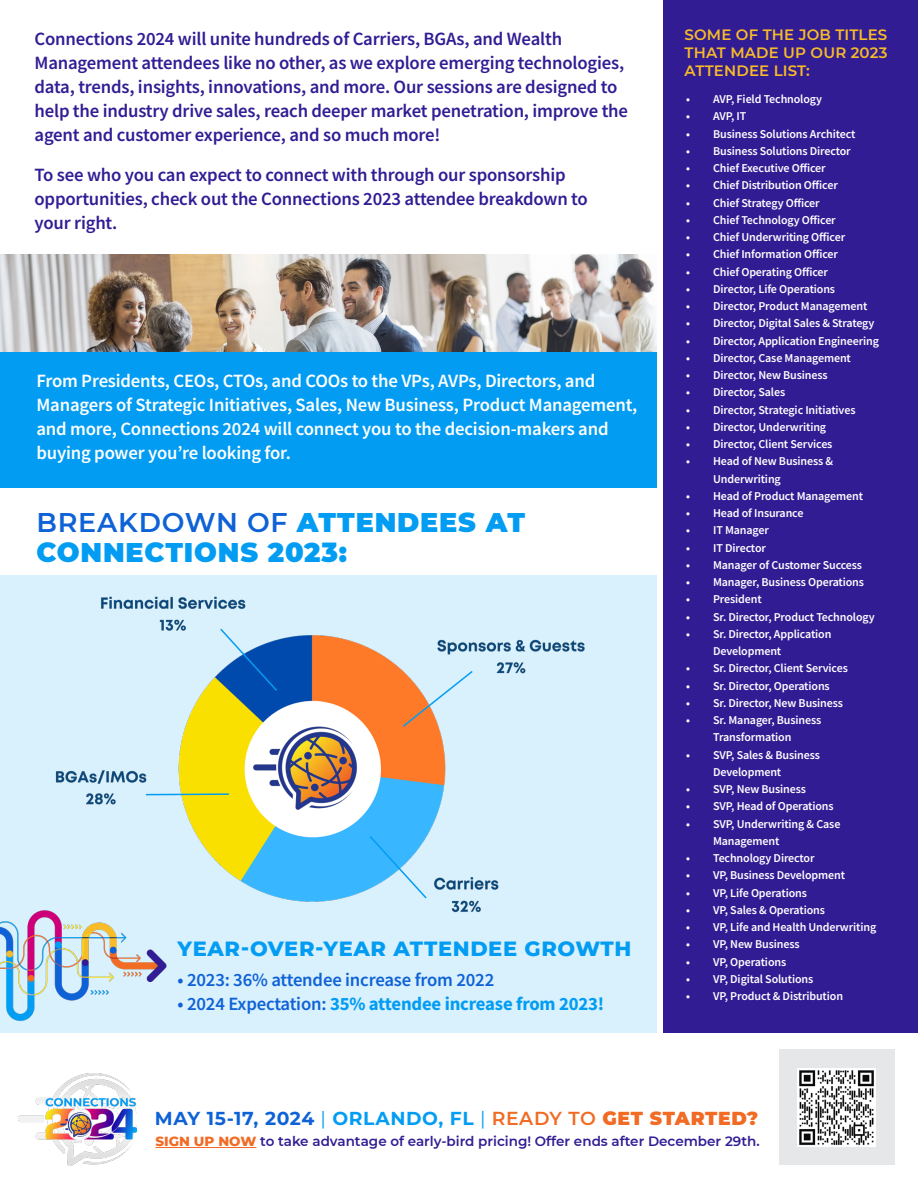
<style>
.page{position:relative;width:918px;height:1188px;background:#fff}
.page>*{position:absolute;margin:0;border:0;box-sizing:border-box;transform-origin:0 0}
.t1{font:900 27px/30px "Montserrat";letter-spacing:.03em;color:#029df3}
.t2{font:800 21px "Montserrat";letter-spacing:.03em;color:#029df3}
.t3{font:600 18.75px/24px "Source Sans Pro";letter-spacing:-.01em;color:#321c94}
.t4{font:600 18.75px/24px "Source Sans Pro";letter-spacing:-.01em;color:#fff}
.t5{font:700 18.75px "Source Sans Pro";letter-spacing:-.01em;color:#029df3}
.t6{font:700 18.75px "Montserrat";letter-spacing:.035em;color:#0e62d6}
.t7{font:600 18.75px "Source Sans Pro";letter-spacing:-.01em;color:#0e62d6}
.t8{font:600 15px/18px "Montserrat";letter-spacing:.01em;color:#f7bb28;text-align:justify}
.t9{font:600 13.5px "Montserrat";color:#321c94}
.t10{font:600 12px/17.2px "Source Sans Pro";letter-spacing:-.01em;color:#fff}
.s1{font-weight:600;color:#0e62d6}
.s2{font-weight:400;color:#029df3}
.s3{color:#029df3}
.s4{font-weight:600;color:#f16b24}
.s5{font-weight:900;color:#f16b24}
.s6{font-weight:800;color:#f16b24}
</style>
<div class="page">
<div style="left:0;top:575px;width:657px;height:457px;background:#d9f0fd"></div>
<img style="left:55px;top:596px;width:530px;height:306px">
<img style="left:19px;top:1073px;width:117px;height:93px">
<div style="left:779px;top:1049px;width:116px;height:116px;background:#e6e7e9"></div>
<img style="left:797px;top:1068px;width:79px;height:79px">
<div style="left:0;top:351px;width:657px;height:137px;background:#029df3"></div>
<div style="left:664px;top:0;width:254px;height:1032px;background:#321c94"></div>
<img style="left:0;top:254px;width:657px;height:97px">
<img style="left:0;top:884px;width:190px;height:149px">
<svg style="left:219px;top:627px;width:60px;height:66px"></svg>
<svg style="left:401px;top:669px;width:73px;height:59px"></svg>
<svg style="left:144px;top:793px;width:86px;height:3px"></svg>
<img style="left:240px;top:709px;width:131px;height:127px">
<div style="left:343px;top:900px;width:167px;height:31px;background:#d9f0fd"></div>
<svg style="left:368px;top:835px;width:60px;height:65px"></svg>
<img style="left:433px;top:874px;width:78px;height:39px">
<hr style="left:155px;top:1147px;width:101px;height:1px;background:#f16b24">
<p class="t3" style="left:35px;top:26px;width:595px">Connections 2024 will unite hundreds of Carriers, BGAs, and Wealth Management attendees like no other, as we explore emerging technologies, data, trends, insights, innovations, and more. Our sessions are designed to help the industry drive sales, reach deeper market penetration, improve the agent and customer experience, and so much more!</p>
<p class="t3" style="left:35px;top:163px;width:555px">To see who you can expect to connect with through our sponsorship opportunities, check out the Connections 2023 attendee breakdown to your right.</p>
<p class="t4" style="left:36px;top:368px;width:603px">From Presidents, CEOs, CTOs, and COOs to the VPs, AVPs, Directors, and Managers of Strategic Initiatives, Sales, New Business, Product Management, and more, Connections 2024 will connect you to the decision-makers and buying power you’re looking for.</p>
<p class="t1" style="left:36px;top:505px;width:490px"><span class="s1">BREAKDOWN OF</span> ATTENDEES AT<br>CONNECTIONS 2023:</p>
<p class="t2" style="left:178px;top:933px;width:455px">YEAR-OVER-YEAR ATTENDEE GROWTH</p>
<p class="t7" style="left:178px;top:967px;width:318px">• 2023: 36% attendee increase from 2022</p>
<p class="t5" style="left:178px;top:991px;width:428px"><span class="s1">• 2024 Expectation:</span> 35% attendee increase from 2023!</p>
<p class="t8" style="left:685px;top:25px;width:204px">SOME OF THE JOB TITLES THAT MADE UP OUR 2023<br>ATTENDEE LIST:</p>
<p class="t10" style="left:686px;top:90px;width:137px">• AVP, Field Technology</p>
<p class="t10" style="left:686px;top:108px;width:62px">• AVP, IT</p>
<p class="t10" style="left:686px;top:125px;width:171px">• Business Solutions Architect</p>
<p class="t10" style="left:686px;top:142px;width:166px">• Business Solutions Director</p>
<p class="t10" style="left:686px;top:159px;width:141px">• Chief Executive Officer</p>
<p class="t10" style="left:686px;top:177px;width:153px">• Chief Distribution Officer</p>
<p class="t10" style="left:686px;top:194px;width:135px">• Chief Strategy Officer</p>
<p class="t10" style="left:686px;top:211px;width:151px">• Chief Technology Officer</p>
<p class="t10" style="left:686px;top:228px;width:161px">• Chief Underwriting Officer</p>
<p class="t10" style="left:686px;top:246px;width:153px">• Chief Information Officer</p>
<p class="t10" style="left:686px;top:263px;width:143px">• Chief Operating Officer</p>
<p class="t10" style="left:686px;top:280px;width:151px">• Director, Life Operations</p>
<p class="t10" style="left:686px;top:297px;width:183px">• Director, Product Management</p>
<p class="t10" style="left:686px;top:315px;width:190px">• Director, Digital Sales &amp; Strategy</p>
<p class="t10" style="left:686px;top:332px;width:194px">• Director, Application Engineering</p>
<p class="t10" style="left:686px;top:349px;width:166px">• Director, Case Management</p>
<p class="t10" style="left:686px;top:366px;width:143px">• Director, New Business</p>
<p class="t10" style="left:686px;top:384px;width:101px">• Director, Sales</p>
<p class="t10" style="left:686px;top:401px;width:171px">• Director, Strategic Initiatives</p>
<p class="t10" style="left:686px;top:418px;width:142px">• Director, Underwriting</p>
<p class="t10" style="left:686px;top:435px;width:148px">• Director, Client Services</p>
<p class="t10" style="left:713px;top:453px;width:122px;text-indent:-27px">• Head of New Business &amp;<br>Underwriting</p>
<p class="t10" style="left:686px;top:487px;width:178px">• Head of Product Management</p>
<p class="t10" style="left:686px;top:504px;width:119px">• Head of Insurance</p>
<p class="t10" style="left:686px;top:522px;width:84px">• IT Manager</p>
<p class="t10" style="left:686px;top:539px;width:81px">• IT Director</p>
<p class="t10" style="left:686px;top:556px;width:178px">• Manager of Customer Success</p>
<p class="t10" style="left:686px;top:573px;width:179px">• Manager, Business Operations</p>
<p class="t10" style="left:686px;top:591px;width:77px">• President</p>
<p class="t10" style="left:686px;top:608px;width:190px">• Sr. Director, Product Technology</p>
<p class="t10" style="left:713px;top:625px;width:120px;text-indent:-27px">• Sr. Director, Application<br>Development</p>
<p class="t10" style="left:686px;top:660px;width:163px">• Sr. Director, Client Services</p>
<p class="t10" style="left:686px;top:677px;width:145px">• Sr. Director, Operations</p>
<p class="t10" style="left:686px;top:694px;width:159px">• Sr. Director, New Business</p>
<p class="t10" style="left:686px;top:711px;width:137px;text-align:center">• Sr. Manager, Business<br>Transformation</p>
<p class="t10" style="left:713px;top:746px;width:108px;text-indent:-27px">• SVP, Sales &amp; Business<br>Development</p>
<p class="t10" style="left:686px;top:780px;width:121px">• SVP, New Business</p>
<p class="t10" style="left:686px;top:798px;width:149px">• SVP, Head of Operations</p>
<p class="t10" style="left:713px;top:815px;width:129px;text-indent:-27px">• SVP, Underwriting &amp; Case<br>Management</p>
<p class="t10" style="left:686px;top:849px;width:130px">• Technology Director</p>
<p class="t10" style="left:686px;top:867px;width:160px">• VP, Business Development</p>
<p class="t10" style="left:686px;top:884px;width:122px">• VP, Life Operations</p>
<p class="t10" style="left:686px;top:901px;width:140px">• VP, Sales &amp; Operations</p>
<p class="t10" style="left:686px;top:918px;width:192px">• VP, Life and Health Underwriting</p>
<p class="t10" style="left:686px;top:936px;width:115px">• VP, New Business</p>
<p class="t10" style="left:686px;top:953px;width:102px">• VP, Operations</p>
<p class="t10" style="left:686px;top:970px;width:129px">• VP, Digital Solutions</p>
<p class="t10" style="left:686px;top:987px;width:158px">• VP, Product &amp; Distribution</p>
<p class="t6" style="left:155px;top:1105px;width:605px">MAY 15-17, 2024 <span class="s2">|</span> <span class="s3">ORLANDO, FL</span> <span class="s2">|</span> <span class="s4">READY TO</span> <span class="s5">GET STARTED?</span></p>
<p class="t9" style="left:155px;top:1132px;width:606px"><span class="s6">SIGN UP NOW</span> to take advantage of early-bird pricing! Offer ends after December 29th.</p>
</div>
